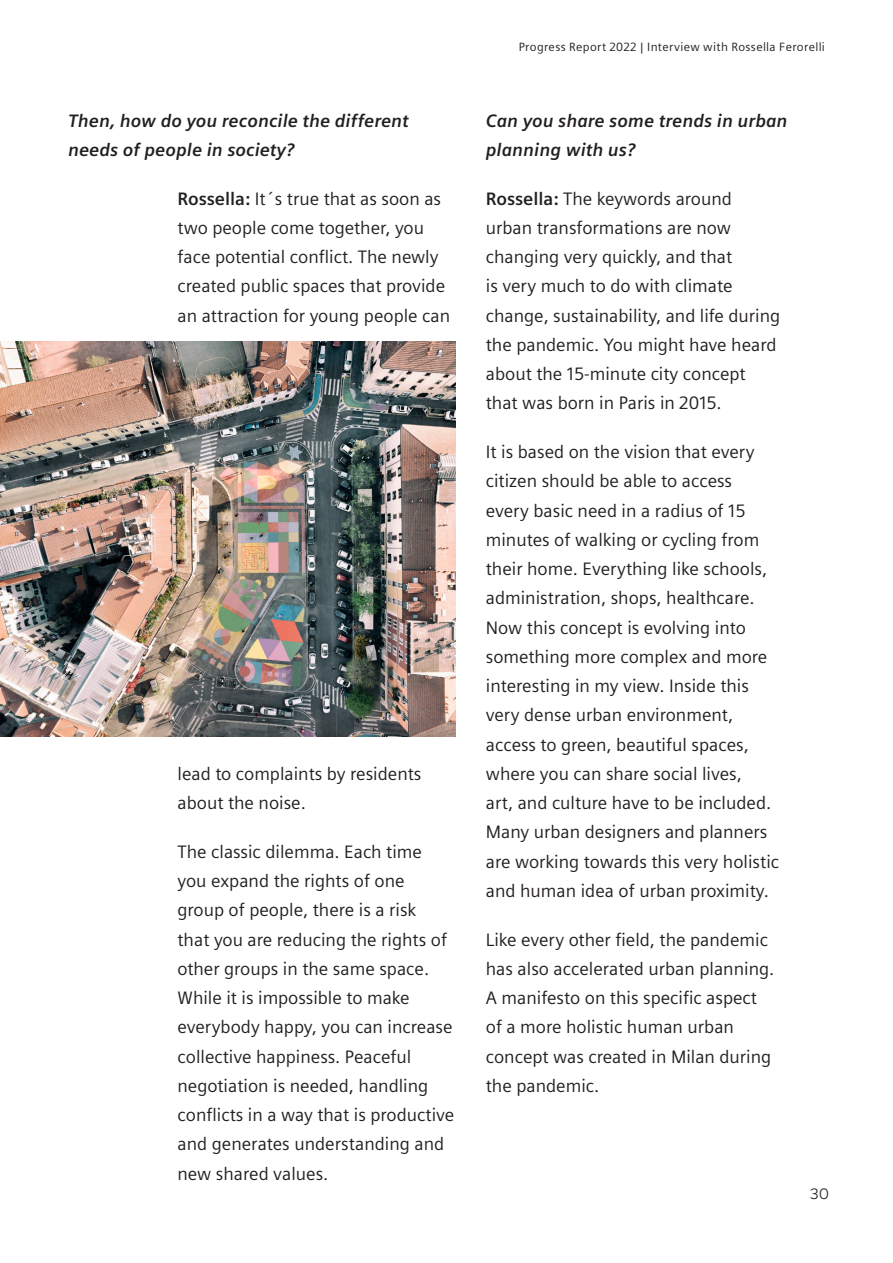
<style>
.page{position:relative;width:893px;height:1263px;background:#fff}
.page>*{position:absolute;margin:0;border:0;box-sizing:border-box;transform-origin:0 0}
._04__Body_text__10pt{font:18px/29.2px "Siemens Sans";color:#231f20}
._04__Body_text_highl{font:italic 700 18px/29.2px "Siemens Sans";color:#231f20}
._09__Page_numbers__1{font:15px "Siemens Progress";color:#231f20}
._09__Running_header{font:12px "Siemens Sans";letter-spacing:.03em;color:#231f20}
.s1{font-weight:700}
</style>
<div class="page">
<img style="left:0;top:341px;width:455px;height:395px">
<p class="_09__Running_header" style="left:519px;top:41px;width:308px">Progress Report 2022 | Interview with Rossella Ferorelli</p>
<p class="_04__Body_text_highl" style="left:68px;top:106px;width:342px">Then, how do you reconcile the different needs of people in society?</p>
<p class="_04__Body_text_highl" style="left:486px;top:106px;width:303px">Can you share some trends in urban planning with us?</p>
<p class="_04__Body_text__10pt" style="left:178px;top:184px;width:274px"><span class="s1">Rossella:</span> It´s true that as soon as two people come together, you face potential conflict. The newly created public spaces that provide an attraction for young people can</p>
<p class="_04__Body_text__10pt" style="left:178px;top:759px;width:246px">lead to complaints by residents about the noise.</p>
<p class="_04__Body_text__10pt" style="left:178px;top:837px;width:278px">The classic dilemma. Each time you expand the rights of one group of people, there is a risk<br>that you are reducing the rights of other groups in the same space.<br>While it is impossible to make everybody happy, you can increase collective happiness. Peaceful negotiation is needed, handling conflicts in a way that is productive and generates understanding and new shared values.</p>
<p class="_04__Body_text__10pt" style="left:486px;top:184px;width:296px"><span class="s1">Rossella:</span> The keywords around urban transformations are now changing very quickly, and that<br>is very much to do with climate change, sustainability, and life during the pandemic. You might have heard about the 15-minute city concept that was born in Paris in 2015.</p>
<p class="_04__Body_text__10pt" style="left:486px;top:437px;width:295px">It is based on the vision that every citizen should be able to access every basic need in a radius of 15 minutes of walking or cycling from their home. Everything like schools, administration, shops, healthcare.<br>Now this concept is evolving into something more complex and more interesting in my view. Inside this very dense urban environment, access to green, beautiful spaces, where you can share social lives,<br>art, and culture have to be included.<br>Many urban designers and planners are working towards this very holistic and human idea of urban proximity.</p>
<p class="_04__Body_text__10pt" style="left:486px;top:925px;width:290px">Like every other field, the pandemic has also accelerated urban planning.<br>A manifesto on this specific aspect of a more holistic human urban concept was created in Milan during the pandemic.</p>
<p class="_09__Page_numbers__1" style="left:810px;top:1184px;width:20px">30</p>
</div>
